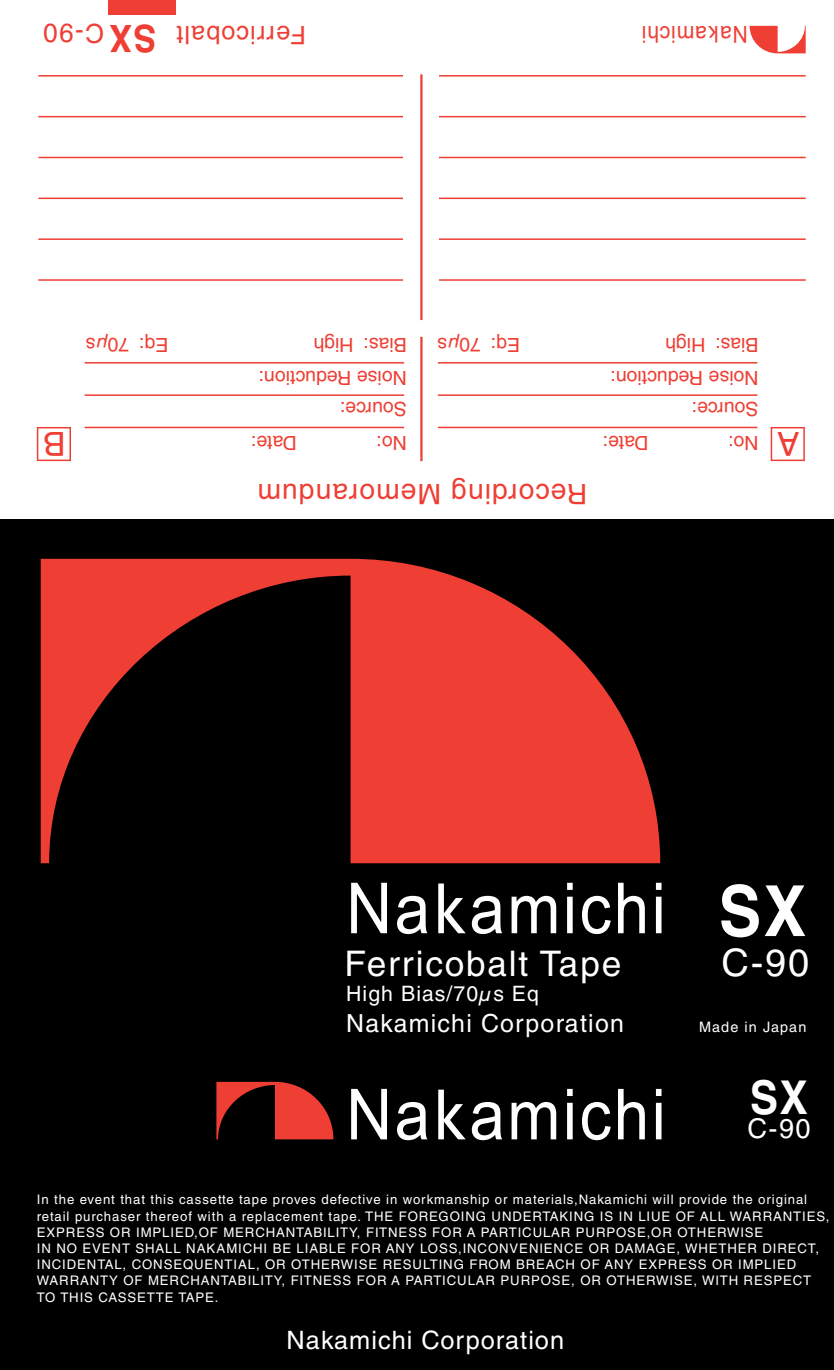
<style>
.page{position:relative;width:834px;height:1370px;background:#fff}
.page>*{position:absolute;margin:0;border:0;box-sizing:border-box;transform-origin:0 0}
.t1{font:70.5px "Arial";letter-spacing:.04em;color:#fff;scale:.9 1}
.t2{font:700 46.5px "Helvetica LT Std";color:#fff;scale:.9 1}
.t3{font:38.1px "Helvetica LT Std";color:#fff}
.t4{font:700 37.8px "Helvetica LT Std";color:#ef3e33;scale:.9 1}
.t5{font:35.1px "Helvetica LT Std";letter-spacing:.05em;color:#fff}
.t6{font:33.3px "Helvetica LT Std";color:#ef3e33}
.t7{font:28.2px "Helvetica LT Std";letter-spacing:.04em;color:#ef3e33}
.t8{font:27.3px "Helvetica LT Std";color:#fff}
.t9{font:26.4px "Helvetica LT Std";color:#ef3e33}
.t10{font:25.5px "Helvetica LT Std";letter-spacing:.04em;color:#ef3e33}
.t11{font:25.2px "Helvetica LT Std";letter-spacing:.04em;color:#fff}
.t12{font:24.9px "Helvetica LT Std";letter-spacing:.05em;color:#fff}
.t13{font:23.4px "Arial";letter-spacing:.04em;color:#ef3e33;scale:.9 1}
.t14{font:21.3px "Helvetica LT Std";letter-spacing:.05em;color:#fff}
.t15{font:19.5px/34.8px "Helvetica LT Std";color:#ef3e33}
.t16{font:14.4px "Helvetica LT Std";letter-spacing:.075em;color:#fff}
.t17{font:13.2px/16.2px "Helvetica LT Std";letter-spacing:.07em;color:#fff}
.s1{font-family:"Zwo Corr Pro"}
.s2{font-style:italic}
.s3{font-family:"Helvetica LT Std";font-weight:700}
</style>
<div class="page">
<div style="left:0;top:519px;width:833px;height:850px;background:#000"></div>
<div style="left:108px;top:0;width:68px;height:15px;background:#ef3e33"></div>
<hr style="left:420px;top:337px;width:2px;height:124px;background:#ef3e33">
<hr style="left:38px;top:279px;width:767px;height:2px;background:#ef3e33">
<hr style="left:38px;top:238px;width:767px;height:2px;background:#ef3e33">
<hr style="left:38px;top:197px;width:767px;height:2px;background:#ef3e33">
<hr style="left:38px;top:157px;width:767px;height:1px;background:#ef3e33">
<hr style="left:38px;top:116px;width:767px;height:1px;background:#ef3e33">
<hr style="left:38px;top:75px;width:767px;height:2px;background:#ef3e33">
<div style="left:403px;top:72px;width:36px;height:227px;background:#fff"></div>
<hr style="left:420px;top:74px;width:2px;height:246px;background:#ef3e33">
<hr style="left:438px;top:426px;width:319px;height:2px;background:#ef3e33">
<hr style="left:438px;top:394px;width:319px;height:2px;background:#ef3e33">
<hr style="left:438px;top:362px;width:319px;height:1px;background:#ef3e33">
<hr style="left:85px;top:426px;width:319px;height:2px;background:#ef3e33">
<hr style="left:85px;top:394px;width:319px;height:2px;background:#ef3e33">
<hr style="left:85px;top:362px;width:319px;height:1px;background:#ef3e33">
<svg style="left:770px;top:427px;width:34px;height:34px"></svg>
<svg style="left:37px;top:427px;width:34px;height:34px"></svg>
<svg style="left:41px;top:558px;width:619px;height:305px;fill:#ef3e33"></svg>
<svg style="left:216px;top:1081px;width:117px;height:58px"></svg>
<svg style="left:749px;top:26px;width:56px;height:27px"></svg>
<h3 class="t9" style="left:104px;top:49px;width:62px;rotate:-180deg">C-90</h3>
<h3 class="t4" style="left:156px;top:62px;width:53px;rotate:-180deg">SX</h3>
<h3 class="t10" style="left:306px;top:49px;width:131px;rotate:-180deg">Ferricobalt</h3>
<h3 class="t13" style="left:747px;top:50px;width:119px;rotate:-180deg">Na<span class="s1">k</span>amichi</h3>
<h3 class="t15" style="left:168px;top:362px;width:84px;rotate:-180deg">Eq: 70<span class="s2">µ</span>s</h3>
<h3 class="t15" style="left:407px;top:362px;width:95px;rotate:-180deg">Bias: High</h3>
<h3 class="t15" style="left:520px;top:362px;width:84px;rotate:-180deg">Eq: 70<span class="s2">µ</span>s</h3>
<h3 class="t15" style="left:758px;top:362px;width:95px;rotate:-180deg">Bias: High</h3>
<h3 class="t15" style="left:407px;top:424px;width:150px;line-height:30.6px;rotate:-180deg">Source:<br>Noise Reduction:</h3>
<h3 class="t15" style="left:758px;top:395px;width:150px;rotate:-180deg">Noise Reduction:</h3>
<h3 class="t15" style="left:758px;top:460px;width:68px;rotate:-180deg">No:<br>Source:</h3>
<h3 class="t6" style="left:65px;top:463px;width:24px;rotate:-180deg">B</h3>
<h3 class="t15" style="left:297px;top:460px;width:47px;rotate:-180deg">Date:</h3>
<h3 class="t6" style="left:799px;top:463px;width:24px;rotate:-180deg">A</h3>
<h3 class="t15" style="left:407px;top:460px;width:32px;rotate:-180deg">No:</h3>
<h3 class="t15" style="left:648px;top:460px;width:47px;rotate:-180deg">Date:</h3>
<h3 class="t7" style="left:587px;top:510px;width:331px;rotate:-180deg">Recording Memorandum</h3>
<h1 class="t1" style="left:346px;top:859px;width:512px">Na<span class="s1">k</span>amichi <span class="s3">SX</span></h1>
<h3 class="t5" style="left:344px;top:943px;width:278px">Ferricobalt Tape</h3>
<h3 class="t3" style="left:721px;top:939px;width:89px">C-90</h3>
<h3 class="t14" style="left:346px;top:980px;width:194px">High Bias/70<span class="s2">μ</span>s Eq</h3>
<h3 class="t12" style="left:346px;top:1008px;width:279px">Nakamichi Corporation</h3>
<p class="t16" style="left:699px;top:1018px;width:109px">Made in Japan</p>
<h1 class="t1" style="left:346px;top:1065px;width:356px">Na<span class="s1">k</span>amichi</h1>
<h2 class="t2" style="left:750px;top:1068px;width:66px">SX</h2>
<h3 class="t8" style="left:747px;top:1112px;width:65px">C-90</h3>
<p class="t17" style="left:37px;top:1191px;width:794px">In the event that this cassette tape proves defective in workmanship or materials,Nakamichi will provide the original retail purchaser thereof with a replacement tape. THE FOREGOING UNDERTAKING IS IN LIUE OF ALL WARRANTIES, EXPRESS OR IMPLIED,OF MERCHANTABILITY, FITNESS FOR A PARTICULAR PURPOSE,OR OTHERWISE<br>IN NO EVENT SHALL NAKAMICHI BE LIABLE FOR ANY LOSS,INCONVENIENCE OR DAMAGE, WHETHER DIRECT, INCIDENTAL, CONSEQUENTIAL, OR OTHERWISE RESULTING FROM BREACH OF ANY EXPRESS OR IMPLIED WARRANTY OF MERCHANTABILITY, FITNESS FOR A PARTICULAR PURPOSE, OR OTHERWISE, WITH RESPECT TO THIS CASSETTE TAPE.</p>
<h3 class="t11" style="left:286px;top:1325px;width:279px">Nakamichi Corporation</h3>
</div>
